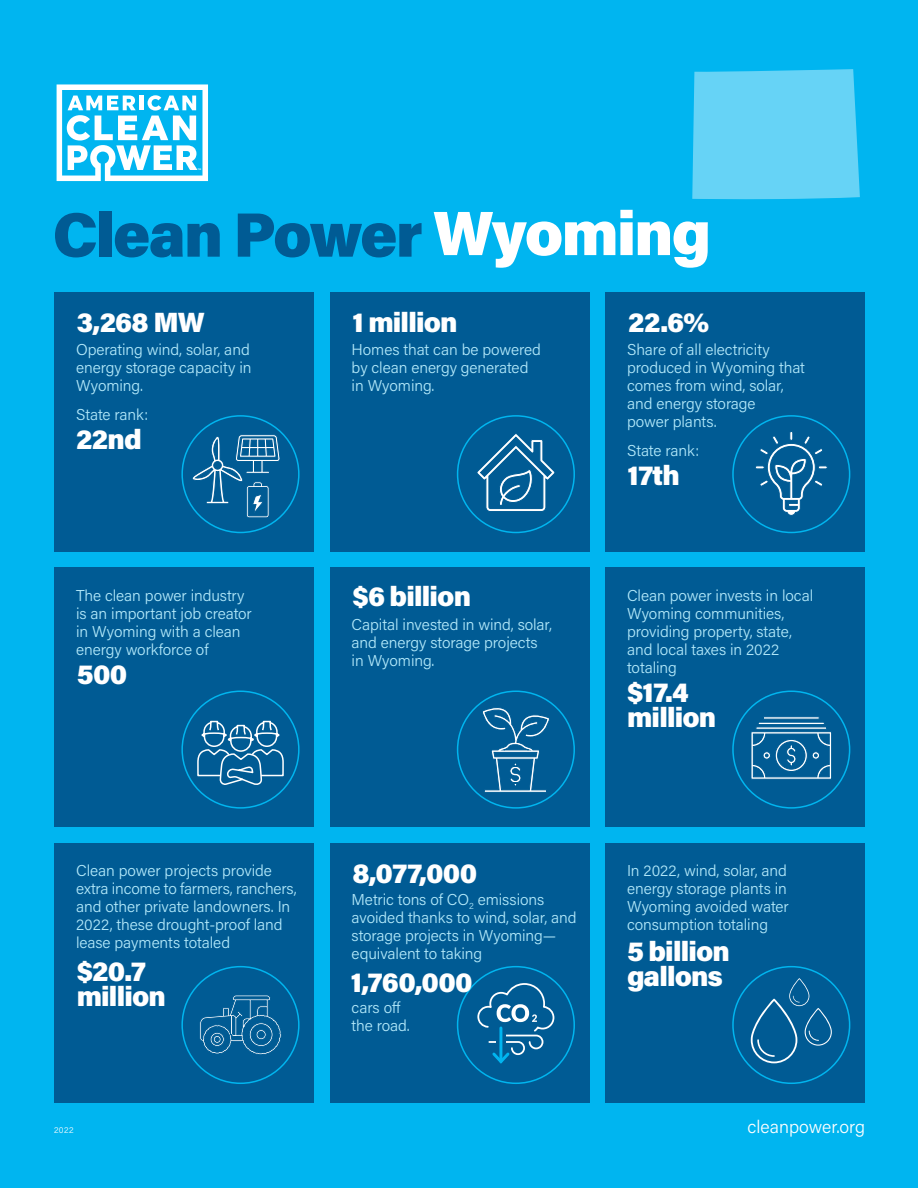
<style>
.page{position:relative;width:918px;height:1188px;background:#00b5f0}
.page>*{position:absolute;margin:0;border:0;box-sizing:border-box;transform-origin:0 0}
.t1{font:900 62.55px "Acumin Pro";letter-spacing:-.03em;color:#005b94}
.t2{font:900 27.9px/25.5px "Acumin Pro";letter-spacing:-.03em;color:#fff}
.t3{font:300 18px "Acumin Pro";color:#fff}
.t4{font:300 15.75px/18px "Acumin Pro";letter-spacing:-.005em;color:#b3e9fa}
.t5{font:300 8.25px "Acumin Pro";color:#fff}
.t6{font:700 2.4px "Myriad Pro";color:#fff}
.s1{color:#fff}
</style>
<div class="page">
<svg style="left:57px;top:84px;width:151px;height:97px"></svg>
<div style="left:55px;top:568px;width:259px;height:259px;background:#005b94"></div>
<div style="left:330px;top:568px;width:260px;height:259px;background:#005b94"></div>
<div style="left:605px;top:568px;width:260px;height:259px;background:#005b94"></div>
<div style="left:55px;top:292px;width:259px;height:260px;background:#005b94"></div>
<div style="left:330px;top:292px;width:260px;height:260px;background:#005b94"></div>
<div style="left:605px;top:292px;width:260px;height:260px;background:#005b94"></div>
<div style="left:55px;top:843px;width:259px;height:260px;background:#005b94"></div>
<div style="left:330px;top:843px;width:260px;height:260px;background:#005b94"></div>
<div style="left:605px;top:843px;width:260px;height:260px;background:#005b94"></div>
<div style="left:181px;top:415px;width:119px;height:118px;border:2px solid #00b5ef;border-radius:50%"></div>
<div style="left:457px;top:415px;width:118px;height:118px;border:2px solid #00b5ef;border-radius:50%"></div>
<div style="left:732px;top:415px;width:118px;height:118px;border:2px solid #00b5ef;border-radius:50%"></div>
<div style="left:181px;top:691px;width:119px;height:118px;border:2px solid #00b5ef;border-radius:50%"></div>
<div style="left:457px;top:691px;width:118px;height:118px;border:2px solid #00b5ef;border-radius:50%"></div>
<div style="left:732px;top:691px;width:118px;height:118px;border:2px solid #00b5ef;border-radius:50%"></div>
<div style="left:181px;top:966px;width:119px;height:118px;border:2px solid #00b5ef;border-radius:50%"></div>
<div style="left:457px;top:966px;width:118px;height:118px;border:2px solid #00b5ef;border-radius:50%"></div>
<div style="left:732px;top:966px;width:118px;height:118px;border:2px solid #00b5ef;border-radius:50%"></div>
<svg style="left:751px;top:978px;width:81px;height:85px"></svg>
<svg style="left:482px;top:707px;width:68px;height:86px"></svg>
<svg style="left:755px;top:432px;width:73px;height:84px"></svg>
<svg style="left:197px;top:720px;width:87px;height:65px"></svg>
<svg style="left:476px;top:433px;width:80px;height:85px"></svg>
<svg style="left:751px;top:716px;width:81px;height:64px"></svg>
<svg style="left:200px;top:995px;width:81px;height:60px"></svg>
<svg style="left:477px;top:982px;width:78px;height:82px"></svg>
<svg style="left:192px;top:432px;width:88px;height:86px"></svg>
<div style="left:692px;top:69px;width:168px;height:130px;background:#66d3f6"></div>
<p class="t6" style="left:198px;top:168px;width:5px">TM</p>
<h1 class="t1" style="left:52px;top:190px;width:660px">Clean Power <span class="s1">Wyoming</span></h1>
<h2 class="t2" style="left:77px;top:308px;width:130px">3,268 MW</h2>
<h2 class="t2" style="left:352px;top:308px;width:107px">1 million</h2>
<h2 class="t2" style="left:628px;top:308px;width:83px">22.6%</h2>
<p class="t4" style="left:76px;top:339px;width:177px;text-align:justify">Operating wind, solar, and energy storage capacity in Wyoming.</p>
<p class="t4" style="left:76px;top:405px;width:74px">State rank:</p>
<h2 class="t2" style="left:76px;top:425px;width:67px">22nd</h2>
<p class="t4" style="left:76px;top:586px;width:177px">The clean power industry is an important job creator in Wyoming with a clean energy workforce of</p>
<h2 class="t2" style="left:77px;top:660px;width:52px">500</h2>
<p class="t4" style="left:76px;top:861px;width:222px">Clean power projects provide extra income to farmers, ranchers, and other private landowners. In<br>2022, these drought-proof land lease payments totaled</p>
<h2 class="t2" style="left:77px;top:957px;width:91px">$20.7 million</h2>
<p class="t4" style="left:352px;top:339px;width:191px">Homes that can be powered by clean energy generated in Wyoming.</p>
<p class="t4" style="left:627px;top:339px;width:179px">Share of all electricity produced in Wyoming that comes from wind, solar, and energy storage<br>power plants.</p>
<p class="t4" style="left:627px;top:441px;width:74px">State rank:</p>
<h2 class="t2" style="left:352px;top:582px;width:120px">$6 billion</h2>
<p class="t4" style="left:352px;top:615px;width:202px">Capital invested in wind, solar, and energy storage projects in Wyoming.</p>
<h2 class="t2" style="left:627px;top:461px;width:54px">17th</h2>
<p class="t4" style="left:627px;top:586px;width:188px">Clean power invests in local<br>Wyoming communities, providing property, state, and local taxes in 2022 totaling</p>
<h2 class="t2" style="left:627px;top:678px;width:91px">$17.4 million</h2>
<h2 class="t2" style="left:352px;top:859px;width:126px">8,077,000</h2>
<p class="t4" style="left:352px;top:890px;width:227px">Metric tons of CO<sub>2</sub> emissions avoided thanks to wind, solar, and storage projects in Wyoming— equivalent to taking</p>
<p class="t4" style="left:352px;top:998px;width:60px">cars off the road.</p>
<h2 class="t2" style="left:351px;top:968px;width:123px">1,760,000</h2>
<p class="t4" style="left:627px;top:861px;width:163px;text-align:justify">In 2022, wind, solar, and energy storage plants in Wyoming avoided water consumption totaling</p>
<h2 class="t2" style="left:627px;top:937px;width:104px">5 billion gallons</h2>
<p class="t5" style="left:54px;top:1125px;width:21px">2022</p>
<p class="t3" style="left:748px;top:1115px;width:119px">cleanpower.org</p>
</div>
